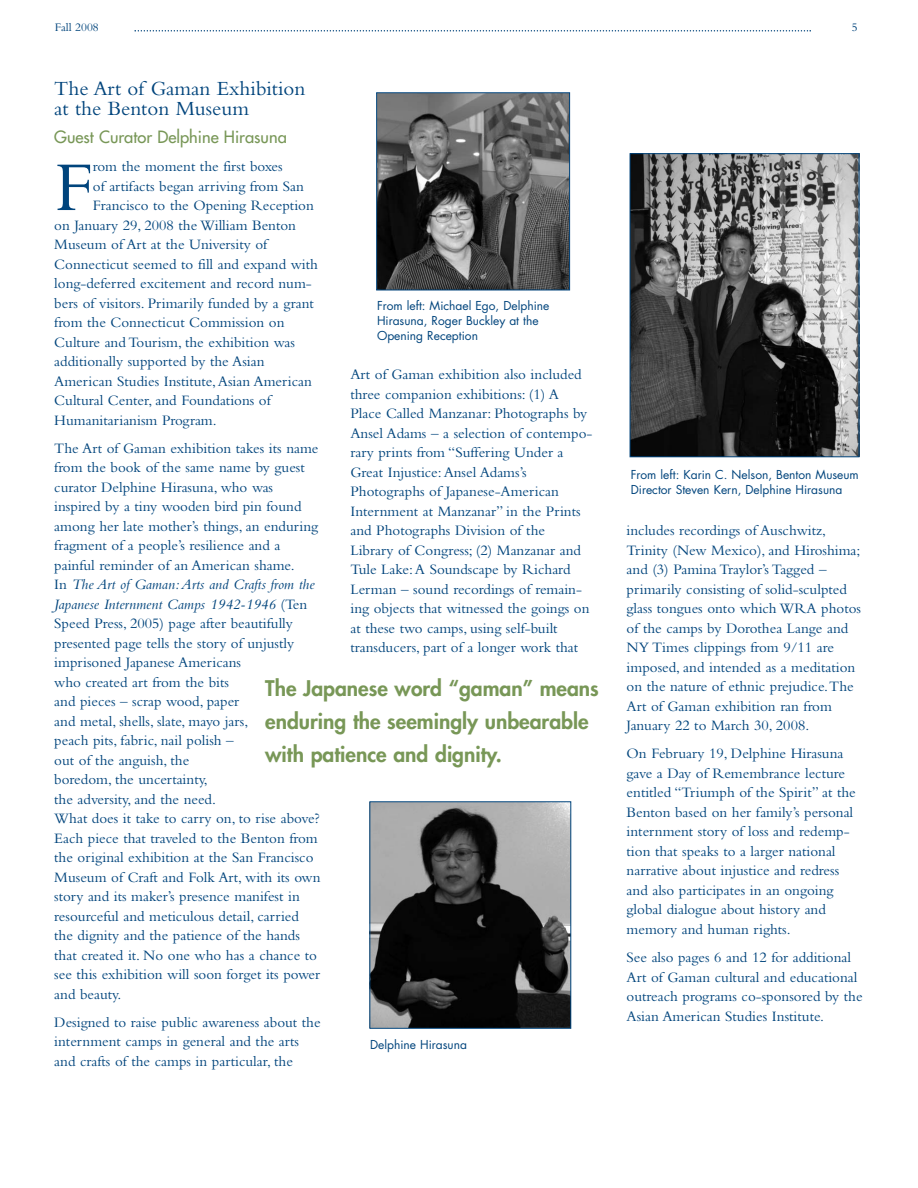
<style>
.page{position:relative;width:918px;height:1188px;background:#fff}
.page>*{position:absolute;margin:0;border:0;box-sizing:border-box;transform-origin:0 0}
.t1{font:72.9px "Bembo";color:#00447c}
.t2{font:800 21px/33px "Futura";color:#789757}
.t3{font:21px/19.5px "Bembo";color:#00447c}
.t4{font:16.5px "Futura";color:#789757}
.t5{font:15px/19.5px "Bembo";color:#00447c}
.t6{font:12px/15px "Futura";color:#00447c}
.t7{font:12px "Bembo";color:#00447c}
.s1{font-style:italic}
</style>
<div class="page">
<svg style="left:134px;top:30px;width:677px;height:2px"></svg>
<img style="left:632px;top:155px;width:225px;height:300px">
<div style="left:630px;top:153px;width:229px;height:304px;border:1px solid #00447c"></div>
<img style="left:378px;top:94px;width:190px;height:194px">
<div style="left:376px;top:92px;width:194px;height:198px;border:1px solid #00447c"></div>
<img style="left:371px;top:803px;width:198px;height:224px">
<div style="left:369px;top:801px;width:202px;height:228px;border:1px solid #00447c"></div>
<p class="t7" style="left:55px;top:23px;width:46px">Fall 2008</p>
<p class="t7" style="left:852px;top:23px;width:7px">5</p>
<h2 class="t3" style="left:54px;top:81px;width:253px">The Art of Gaman Exhibition at the Benton Museum</h2>
<p class="t4" style="left:54px;top:129px;width:234px">Guest Curator Delphine Hirasuna</p>
<h1 class="t1" style="left:54px;top:161px;width:40px">F</h1>
<p class="t5" style="left:93px;top:158px;width:191px">rom the moment the first boxes</p>
<p class="t5" style="left:93px;top:177px;width:213px">of artifacts began arriving from San</p>
<p class="t5" style="left:93px;top:197px;width:222px">Francisco to the Opening Reception</p>
<p class="t5" style="left:54px;top:216px;width:243px">on January 29, 2008 the William Benton</p>
<p class="t5" style="left:54px;top:236px;width:214px">Museum of Art at the University of</p>
<p class="t5" style="left:54px;top:255px;width:265px">Connecticut seemed to fill and expand with</p>
<p class="t5" style="left:54px;top:275px;width:259px">long-deferred excitement and record num-</p>
<p class="t5" style="left:54px;top:294px;width:261px">bers of visitors. Primarily funded by a grant</p>
<p class="t5" style="left:54px;top:314px;width:232px">from the Connecticut Commission on</p>
<p class="t5" style="left:54px;top:333px;width:242px">Culture and Tourism, the exhibition was</p>
<p class="t5" style="left:54px;top:353px;width:212px">additionally supported by the Asian</p>
<p class="t5" style="left:54px;top:372px;width:259px">American Studies Institute,Asian American</p>
<p class="t5" style="left:54px;top:392px;width:218px">Cultural Center, and Foundations of</p>
<p class="t5" style="left:54px;top:411px;width:164px">Humanitarianism Program.</p>
<p class="t5" style="left:54px;top:440px;width:268px">The Art of Gaman exhibition takes its name from the book of the same name by guest curator Delphine Hirasuna, who was inspired by a tiny wooden bird pin found among her late mother’s things, an enduring fragment of a people’s resilience and a painful reminder of an American shame.<br>In <span class="s1">The Art of Gaman:Arts and Crafts from the Japanese Internment Camps 1942-1946</span> (Ten Speed Press, 2005) page after beautifully presented page tells the story of unjustly imprisoned Japanese Americans<br>who created art from the bits<br>and pieces – scrap wood, paper<br>and metal, shells, slate, mayo jars,<br>peach pits, fabric, nail polish –<br>out of the anguish, the<br>boredom, the uncertainty,<br>the adversity, and the need.<br>What does it take to carry on, to rise above?<br>Each piece that traveled to the Benton from the original exhibition at the San Francisco Museum of Craft and Folk Art, with its own story and its maker’s presence manifest in resourceful and meticulous detail, carried the dignity and the patience of the hands that created it. No one who has a chance to see this exhibition will soon forget its power and beauty.</p>
<p class="t5" style="left:54px;top:1014px;width:268px">Designed to raise public awareness about the internment camps in general and the arts and crafts of the camps in particular, the</p>
<p class="t6" style="left:377px;top:300px;width:174px">From left: Michael Ego, Delphine<br>Hirasuna, Roger Buckley at the<br>Opening Reception</p>
<p class="t5" style="left:350px;top:366px;width:243px">Art of Gaman exhibition also included three companion exhibitions: (1) A Place Called Manzanar: Photographs by Ansel Adams – a selection of contempo&shy;rary prints from “Suffering Under a Great Injustice:Ansel Adams’s Photographs of Japanese-American Internment at Manzanar” in the Prints and Photographs Division of the<br>Library of Congress; (2) Manzanar and Tule Lake:A Soundscape by Richard Lerman – sound recordings of remain&shy;ing objects that witnessed the goings on at these two camps, using self-built transducers, part of a longer work that</p>
<h2 class="t2" style="left:265px;top:674px;width:335px">The Japanese word “gaman” means enduring the seemingly unbearable with patience and dignity.</h2>
<p class="t6" style="left:370px;top:1038px;width:98px">Delphine Hirasuna</p>
<p class="t6" style="left:631px;top:468px;width:230px">From left: Karin C. Nelson, Benton Museum<br>Director Steven Kern, Delphine Hirasuna</p>
<p class="t5" style="left:627px;top:522px;width:236px">includes recordings of Auschwitz, Trinity (New Mexico), and Hiroshima; and (3) Pamina Traylor’s Tagged – primarily consisting of solid-sculpted glass tongues onto which WRA photos of the camps by Dorothea Lange and NY Times clippings from 9/11 are imposed, and intended as a meditation on the nature of ethnic prejudice.The Art of Gaman exhibition ran from January 22 to March 30, 2008.</p>
<p class="t5" style="left:627px;top:745px;width:231px">On February 19, Delphine Hirasuna gave a Day of Remembrance lecture entitled “Triumph of the Spirit” at the Benton based on her family’s personal internment story of loss and redemp&shy;tion that speaks to a larger national narrative about injustice and redress and also participates in an ongoing global dialogue about history and memory and human rights.</p>
<p class="t5" style="left:627px;top:949px;width:237px">See also pages 6 and 12 for additional Art of Gaman cultural and educational outreach programs co-sponsored by the Asian American Studies Institute.</p>
</div>
